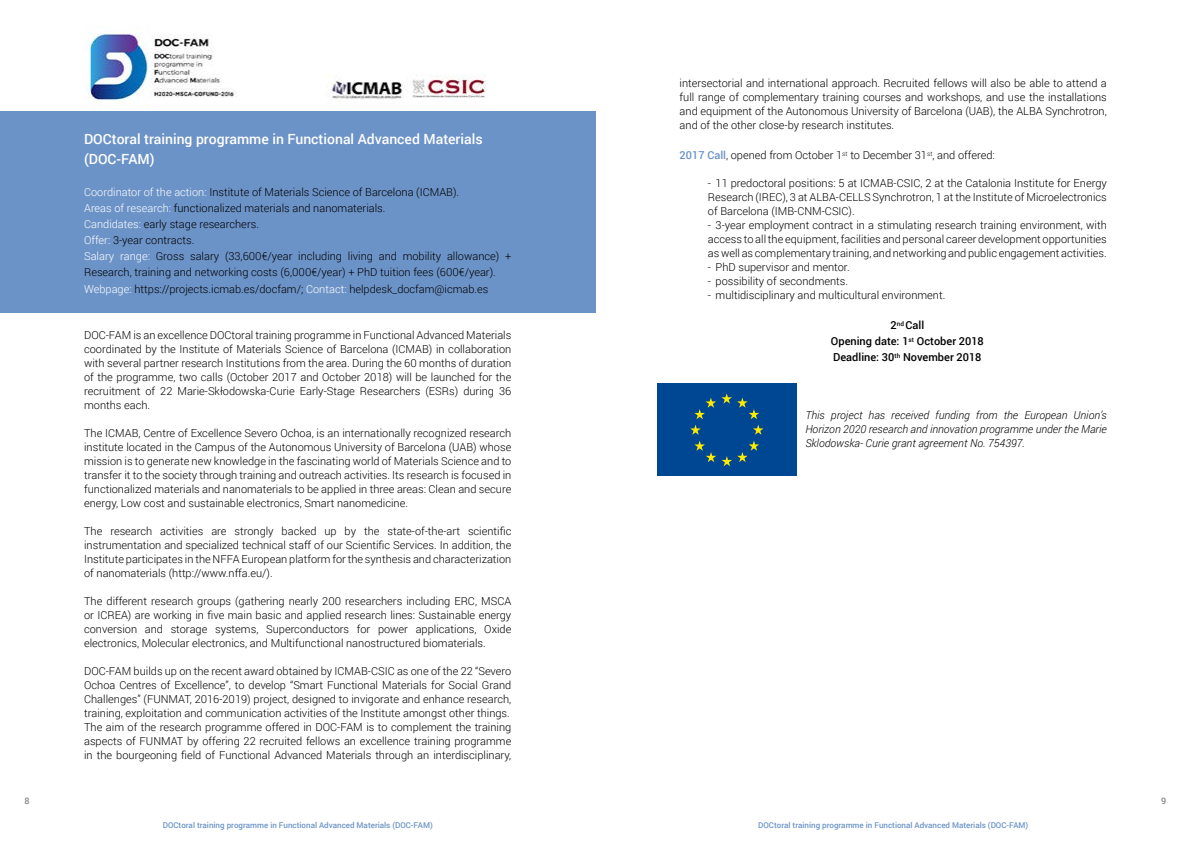
<style>
.page{position:relative;width:1191px;height:842px;background:#fff}
.page>*{position:absolute;margin:0;border:0;box-sizing:border-box;transform-origin:0 0}
.t1{font:500 14px/20px "Roboto";color:#fff}
.t2{font:300 11px/14px "Roboto";color:#000;text-align:justify}
.t3{font:italic 300 11px/14px "Roboto";color:#000;text-align:justify}
.t4{font:500 11px/16px "Roboto";color:#000;text-align:center}
.t5{font:500 9px "Roboto";color:#86888a}
.t6{font:500 8px "Roboto";color:#6c93c7}
.s1{color:#fff}
.s2{font-weight:500;color:#6c93c7}
</style>
<div class="page">
<img style="left:87px;top:33px;width:399px;height:73px">
<div style="left:0;top:112px;width:595px;height:201px;background:#6c93c7"></div>
<div style="left:657px;top:384px;width:140px;height:92px;background:#004793"></div>
<svg style="left:753px;top:425px;width:10px;height:10px"></svg>
<svg style="left:694px;top:393px;width:65px;height:26px"></svg>
<svg style="left:690px;top:425px;width:11px;height:10px"></svg>
<svg style="left:694px;top:441px;width:65px;height:25px"></svg>
<p class="t1" style="left:84px;top:129px;width:400px">DOCtoral training programme in Functional Advanced Materials (DOC-FAM)</p>
<p class="t2" style="left:84px;top:184px;width:429px;line-height:16px;text-align:left"><span class="s1">Coordinator of the action:</span> Institute of Materials Science of Barcelona (ICMAB).<br><span class="s1">Areas of research:</span> functionalized materials and nanomaterials.<br><span class="s1">Candidates:</span> early stage researchers.<br><span class="s1">Offer:</span> 3-year contracts.<br><span class="s1">Salary range:</span> Gross salary (33,600€/year including living and mobility allowance) + Research, training and networking costs (6,000€/year) + PhD tuition fees (600€/year).<br><span class="s1">Webpage:</span> https://projects.icmab.es/docfam/; <span class="s1">Contact:</span> helpdesk_docfam@icmab.es</p>
<p class="t2" style="left:84px;top:327px;width:429px">DOC-FAM is an excellence DOCtoral training programme in Functional Advanced Materials coordinated by the Institute of Materials Science of Barcelona (ICMAB) in collaboration with several partner research Institutions from the area. During the 60 months of duration of the programme, two calls (October 2017 and October 2018) will be launched for the recruitment of 22 Marie-Skłodowska-Curie Early-Stage Researchers (ESRs) during 36 months each.</p>
<p class="t2" style="left:84px;top:425px;width:429px">The ICMAB, Centre of Excellence Severo Ochoa, is an internationally recognized research institute located in the Campus of the Autonomous University of Barcelona (UAB) whose mission is to generate new knowledge in the fascinating world of Materials Science and to transfer it to the society through training and outreach activities. Its research is focused in functionalized materials and nanomaterials to be applied in three areas: Clean and secure energy, Low cost and sustainable electronics, Smart nanomedicine.</p>
<p class="t2" style="left:84px;top:523px;width:429px">The research activities are strongly backed up by the state-of-the-art scientific instrumentation and specialized technical staff of our Scientific Services. In addition, the Institute participates in the NFFA European platform for the synthesis and characterization of nanomaterials (http://www.nffa.eu/).</p>
<p class="t2" style="left:84px;top:593px;width:429px">The different research groups (gathering nearly 200 researchers including ERC, MSCA or ICREA) are working in five main basic and applied research lines: Sustainable energy conversion and storage systems, Superconductors for power applications, Oxide electronics, Molecular electronics, and Multifunctional nanostructured biomaterials.</p>
<p class="t2" style="left:84px;top:663px;width:429px;text-align:left">DOC-FAM builds up on the recent award obtained by ICMAB-CSIC as one of the 22 “Severo Ochoa Centres of Excellence”, to develop “Smart Functional Materials for Social Grand Challenges” (FUNMAT, 2016-2019) project, designed to invigorate and enhance research, training, exploitation and communication activities of the Institute amongst other things.<br>The aim of the research programme offered in DOC-FAM is to complement the training aspects of FUNMAT by offering 22 recruited fellows an excellence training programme in the bourgeoning field of Functional Advanced Materials through an interdisciplinary,</p>
<p class="t2" style="left:679px;top:76px;width:429px">intersectorial and international approach. Recruited fellows will also be able to attend a full range of complementary training courses and workshops, and use the installations and equipment of the Autonomous University of Barcelona (UAB), the ALBA Synchrotron, and of the other close-by research institutes.</p>
<p class="t2" style="left:679px;top:148px;width:317px"><span class="s2">2017 Call</span>, opened from October 1<sup>st</sup> to December 31<sup>st</sup>, and offered:</p>
<p class="t2" style="left:708px;top:176px;width:400px">- 11 predoctoral positions: 5 at ICMAB-CSIC, 2 at the Catalonia Institute for Energy Research (IREC), 3 at ALBA-CELLS Synchrotron, 1 at the Institute of Microelectronics of Barcelona (IMB-CNM-CSIC).</p>
<p class="t2" style="left:708px;top:218px;width:400px">- 3-year employment contract in a stimulating research training environment, with access to all the equipment, facilities and personal career development opportunities as well as complementary training, and networking and public engagement activities.</p>
<p class="t2" style="left:708px;top:260px;width:143px">- PhD supervisor and mentor.</p>
<p class="t2" style="left:708px;top:274px;width:142px">- possibility of secondments.</p>
<p class="t2" style="left:708px;top:288px;width:239px">- multidisciplinary and multicultural environment.</p>
<p class="t4" style="left:831px;top:317px;width:154px">2<sup>nd</sup> Call<br>Opening date: 1<sup>st</sup> October 2018<br>Deadline: 30<sup>th</sup> November 2018</p>
<p class="t3" style="left:805px;top:408px;width:303px">This project has received funding from the European Union’s Horizon 2020 research and innovation programme under the Marie Sklodowska- Curie grant agreement No. 754397.</p>
<p class="t5" style="left:25px;top:795px;width:7px">8</p>
<p class="t5" style="left:1161px;top:795px;width:7px">9</p>
<p class="t6" style="left:163px;top:820px;width:271px">DOCtoral training programme in Functional Advanced Materials (DOC-FAM)</p>
<p class="t6" style="left:758px;top:820px;width:271px">DOCtoral training programme in Functional Advanced Materials (DOC-FAM)</p>
</div>
